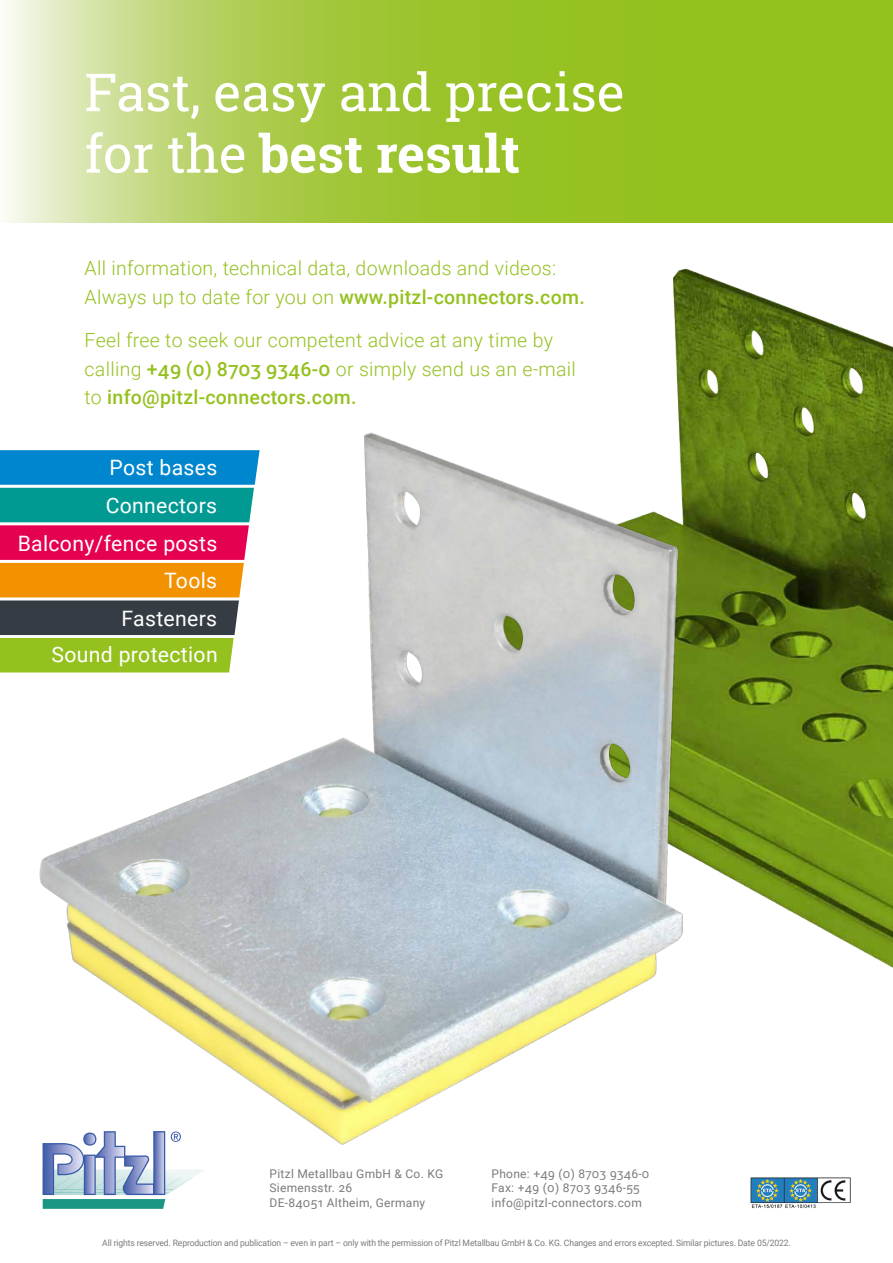
<style>
.page{position:relative;width:893px;height:1263px;background:#fff}
.page>*{position:absolute;margin:0;border:0;box-sizing:border-box;transform-origin:0 0}
.t1{font:52.5px/61.5px "Roboto Slab";letter-spacing:-.005em;color:#fff}
.t2{font:21.15px/37.3px "Roboto";letter-spacing:.015em;color:#fff;text-align:right}
.t3{font:300 19.5px/28.5px "Roboto";letter-spacing:.015em;color:#95c11f}
.t4{font:12px/14.4px "Roboto";letter-spacing:.025em;color:#7c7b7b}
.t5{font:8.85px "Roboto";letter-spacing:-.015em;color:#7c7b7b}
.s1{font-weight:700}
.s2{font-weight:500}
</style>
<div class="page">
<img style="left:673px;top:268px;width:220px;height:700px">
<img style="left:27px;top:424px;width:679px;height:735px">
<svg style="left:6px;top:0;width:887px;height:222px;background:#a7ca47"></svg>
<svg style="left:43px;top:1131px;width:162px;height:78px"></svg>
<svg style="left:0;top:450px;width:260px;height:222px;background:#80836f"></svg>
<img style="left:750px;top:1177px;width:101px;height:32px">
<h1 class="t1" style="left:85px;top:61px;width:542px">Fast, easy and precise for the <span class="s1">best result</span></h1>
<p class="t3" style="left:85px;top:253px;width:502px">All information, technical data, downloads and videos:<br>Always up to date for you on <span class="s2">www.pitzl-connectors.com.</span></p>
<p class="t3" style="left:85px;top:326px;width:493px">Feel free to seek our competent advice at any time by calling <span class="s2">+49 (0) 8703 9346-0</span> or simply send us an e-mail to <span class="s2">info@pitzl-connectors.com.</span></p>
<p class="t2" style="left:18px;top:448px;width:202px">Post bases<br>Connectors<br>Balcony/fence posts<br>Tools<br>Fasteners<br>Sound protection</p>
<p class="t4" style="left:270px;top:1166px;width:175px">Pitzl Metallbau GmbH &amp; Co. KG<br>Siemensstr. 26<br>DE-84051 Altheim, Germany</p>
<p class="t4" style="left:491px;top:1166px;width:159px">Phone: +49 (0) 8703 9346-0<br>Fax: +49 (0) 8703 9346-55 info@pitzl-connectors.com</p>
<p class="t5" style="left:102px;top:1236px;width:690px">All rights reserved. Reproduction and publication – even in part – only with the permission of Pitzl Metallbau GmbH &amp; Co. KG. Changes and errors excepted. Similar pictures. Date 05/2022.</p>
</div>
